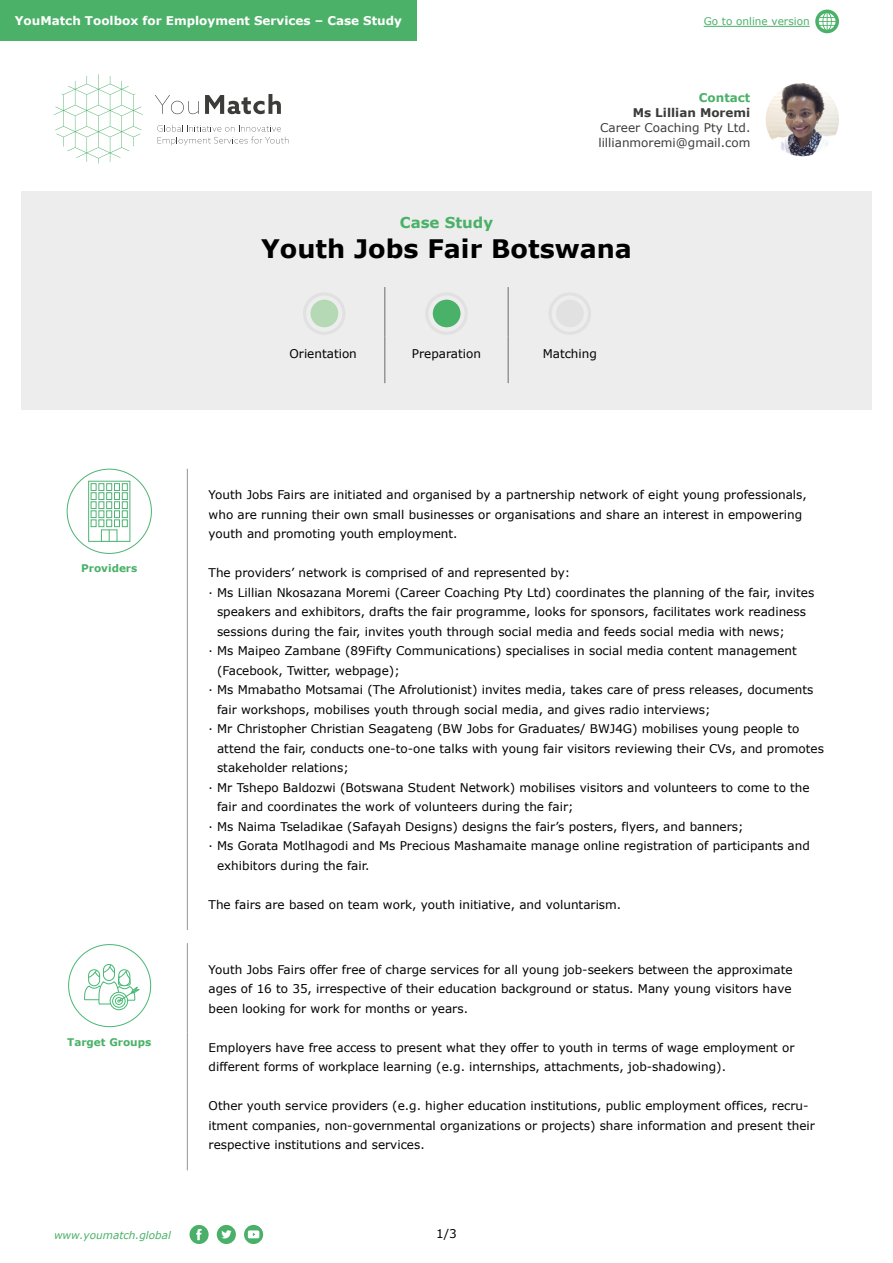
<style>
.page{position:relative;width:893px;height:1263px;background:#fff}
.page>*{position:absolute;margin:0;border:0;box-sizing:border-box;transform-origin:0 0}
.t1{font:700 25.5px "Verdana";color:#000}
.t2{font:700 15px "Verdana";color:#4ab168}
.t3{font:12px/19.5px "Verdana";color:#000}
.t4{font:700 12px "Verdana";color:#fff}
.t5{font:12px/15px "Verdana";color:#3c3c3b}
.t6{font:700 12px "Verdana";color:#3c3c3b}
.t7{font:700 12px "Verdana";color:#4ab168}
.t8{font:700 10.5px "Verdana";color:#4ab168}
.t9{font:italic 10.5px "Verdana";color:#4ab168}
.t10{font:10.5px "Verdana";color:#4ab168}
</style>
<div class="page">
<hr style="left:187px;top:469px;width:1px;height:89px;background:#949494">
<hr style="left:187px;top:558px;width:1px;height:372px;background:#949494">
<hr style="left:187px;top:943px;width:1px;height:89px;background:#949494">
<hr style="left:187px;top:1032px;width:1px;height:138px;background:#949494">
<div style="left:88px;top:481px;width:42px;height:61px;border:1px solid #4eb374"></div>
<svg style="left:91px;top:483px;width:5px;height:8px"></svg>
<svg style="left:98px;top:483px;width:6px;height:8px"></svg>
<svg style="left:106px;top:483px;width:6px;height:8px"></svg>
<svg style="left:114px;top:483px;width:6px;height:8px"></svg>
<svg style="left:122px;top:483px;width:6px;height:8px"></svg>
<svg style="left:91px;top:492px;width:5px;height:8px"></svg>
<svg style="left:98px;top:492px;width:6px;height:8px"></svg>
<svg style="left:106px;top:492px;width:6px;height:8px"></svg>
<svg style="left:114px;top:492px;width:6px;height:8px"></svg>
<svg style="left:122px;top:492px;width:6px;height:8px"></svg>
<svg style="left:91px;top:501px;width:5px;height:8px"></svg>
<svg style="left:98px;top:501px;width:6px;height:8px"></svg>
<svg style="left:106px;top:501px;width:6px;height:8px"></svg>
<svg style="left:114px;top:501px;width:6px;height:8px"></svg>
<svg style="left:122px;top:501px;width:6px;height:8px"></svg>
<svg style="left:91px;top:510px;width:5px;height:8px"></svg>
<svg style="left:98px;top:510px;width:6px;height:8px"></svg>
<svg style="left:106px;top:510px;width:6px;height:8px"></svg>
<svg style="left:114px;top:510px;width:6px;height:8px"></svg>
<svg style="left:122px;top:510px;width:6px;height:8px"></svg>
<svg style="left:91px;top:519px;width:5px;height:8px"></svg>
<svg style="left:98px;top:519px;width:6px;height:8px"></svg>
<svg style="left:106px;top:519px;width:6px;height:8px"></svg>
<svg style="left:114px;top:519px;width:6px;height:8px"></svg>
<svg style="left:122px;top:519px;width:6px;height:8px"></svg>
<svg style="left:101px;top:529px;width:16px;height:13px"></svg>
<svg style="left:68px;top:944px;width:84px;height:84px"></svg>
<div style="left:0;top:0;width:417px;height:41px;background:#4cb168"></div>
<img style="left:766px;top:83px;width:73px;height:73px;border-radius:37px">
<hr style="left:704px;top:26px;width:106px;height:1px;background:#4ab168">
<svg style="left:815px;top:10px;width:24px;height:23px"></svg>
<svg style="left:819px;top:13px;width:16px;height:17px"></svg>
<div style="left:21px;top:191px;width:851px;height:219px;background:#ededed"></div>
<hr style="left:385px;top:287px;width:1px;height:49px;background:#6b6b6a">
<hr style="left:385px;top:336px;width:1px;height:47px;background:#6b6b6a">
<hr style="left:508px;top:287px;width:1px;height:49px;background:#6b6b6a">
<hr style="left:508px;top:336px;width:1px;height:47px;background:#6b6b6a">
<svg style="left:303px;top:293px;width:42px;height:42px"></svg>
<div style="left:310px;top:300px;width:28px;height:27px;background:#b5d9b5;border-radius:50%"></div>
<div style="left:425px;top:292px;width:43px;height:43px;border:3px solid #e1e1e1;border-radius:50%"></div>
<div style="left:433px;top:300px;width:27px;height:27px;background:#4ab168;border-radius:50%"></div>
<div style="left:549px;top:292px;width:42px;height:43px;border:3px solid #e1e1e1;border-radius:50%"></div>
<div style="left:556px;top:300px;width:28px;height:27px;background:#e1e1e1;border-radius:50%"></div>
<svg style="left:189px;top:1225px;width:20px;height:19px"></svg>
<div style="left:217px;top:1225px;width:19px;height:19px;background:#4ab069;border-radius:50%"></div>
<svg style="left:221px;top:1230px;width:11px;height:8px"></svg>
<svg style="left:244px;top:1225px;width:19px;height:19px"></svg>
<svg style="left:248px;top:1230px;width:11px;height:8px"></svg>
<svg style="left:54px;top:74px;width:89px;height:89px"></svg>
<svg style="left:155px;top:95px;width:44px;height:19px"></svg>
<svg style="left:205px;top:94px;width:76px;height:20px"></svg>
<svg style="left:157px;top:125px;width:132px;height:20px"></svg>
<p class="t4" style="left:15px;top:13px;width:389px">YouMatch Toolbox for Employment Services – Case Study</p>
<p class="t10" style="left:704px;top:15px;width:108px">Go to online version</p>
<p class="t7" style="left:699px;top:89px;width:53px">Contact</p>
<p class="t6" style="left:633px;top:104px;width:119px">Ms Lillian Moremi</p>
<p class="t5" style="left:598px;top:120px;width:153px">Career Coaching Pty Ltd. lillianmoremi@gmail.com</p>
<p class="t2" style="left:400px;top:213px;width:95px">Case Study</p>
<h1 class="t1" style="left:261px;top:232px;width:372px">Youth Jobs Fair Botswana</h1>
<p class="t3" style="left:289px;top:344px;width:69px">Orientation</p>
<p class="t3" style="left:412px;top:344px;width:71px">Preparation</p>
<p class="t3" style="left:543px;top:344px;width:56px">Matching</p>
<p class="t8" style="left:81px;top:561px;width:58px">Providers</p>
<p class="t8" style="left:67px;top:1036px;width:86px">Target Groups</p>
<p class="t9" style="left:54px;top:1228px;width:118px">www.youmatch.global</p>
<p class="t3" style="left:209px;top:485px;width:600px">Youth Jobs Fairs are initiated and organised by a partnership network of eight young professionals, who are running their own small businesses or organisations and share an interest in empowering youth and promoting youth employment.</p>
<p class="t3" style="left:209px;top:563px;width:363px">The providers’ network is comprised of and represented by:</p>
<p class="t3" style="left:209px;top:583px;width:607px">· Ms Lillian Nkosazana Moremi (Career Coaching Pty Ltd) coordinates the planning of the fair, invites</p>
<p class="t3" style="left:217px;top:602px;width:590px">speakers and exhibitors, drafts the fair programme, looks for sponsors, facilitates work readiness</p>
<p class="t3" style="left:217px;top:622px;width:569px">sessions during the fair, invites youth through social media and feeds social media with news;</p>
<p class="t3" style="left:209px;top:641px;width:590px">· Ms Maipeo Zambane (89Fifty Communications) specialises in social media content management</p>
<p class="t3" style="left:217px;top:661px;width:184px">(Facebook, Twitter, webpage);</p>
<p class="t3" style="left:209px;top:680px;width:606px">· Ms Mmabatho Motsamai (The Afrolutionist) invites media, takes care of press releases, documents</p>
<p class="t3" style="left:217px;top:700px;width:495px">fair workshops, mobilises youth through social media, and gives radio interviews;</p>
<p class="t3" style="left:209px;top:719px;width:592px">· Mr Christopher Christian Seagateng (BW Jobs for Graduates/ BWJ4G) mobilises young people to</p>
<p class="t3" style="left:217px;top:739px;width:608px">attend the fair, conducts one-to-one talks with young fair visitors reviewing their CVs, and promotes</p>
<p class="t3" style="left:217px;top:758px;width:133px">stakeholder relations;</p>
<p class="t3" style="left:209px;top:778px;width:603px">· Mr Tshepo Baldozwi (Botswana Student Network) mobilises visitors and volunteers to come to the</p>
<p class="t3" style="left:217px;top:797px;width:358px">fair and coordinates the work of volunteers during the fair;</p>
<p class="t3" style="left:209px;top:817px;width:536px">· Ms Naima Tseladikae (Safayah Designs) designs the fair’s posters, flyers, and banners;</p>
<p class="t3" style="left:209px;top:836px;width:603px">· Ms Gorata Motlhagodi and Ms Precious Mashamaite manage online registration of participants and</p>
<p class="t3" style="left:217px;top:856px;width:154px">exhibitors during the fair.</p>
<p class="t3" style="left:209px;top:895px;width:414px">The fairs are based on team work, youth initiative, and voluntarism.</p>
<p class="t3" style="left:209px;top:959px;width:585px;text-align:justify">Youth Jobs Fairs offer free of charge services for all young job-seekers between the approximate ages of 16 to 35, irrespective of their education background or status. Many young visitors have been looking for work for months or years.</p>
<p class="t3" style="left:209px;top:1037px;width:587px">Employers have free access to present what they offer to youth in terms of wage employment or different forms of workplace learning (e.g. internships, attachments, job-shadowing).</p>
<p class="t3" style="left:209px;top:1096px;width:608px">Other youth service providers (e.g. higher education institutions, public employment offices, recru&shy;itment companies, non-governmental organizations or projects) share information and present their respective institutions and services.</p>
<p class="t3" style="left:436px;top:1224px;width:22px">1/3</p>
</div>
